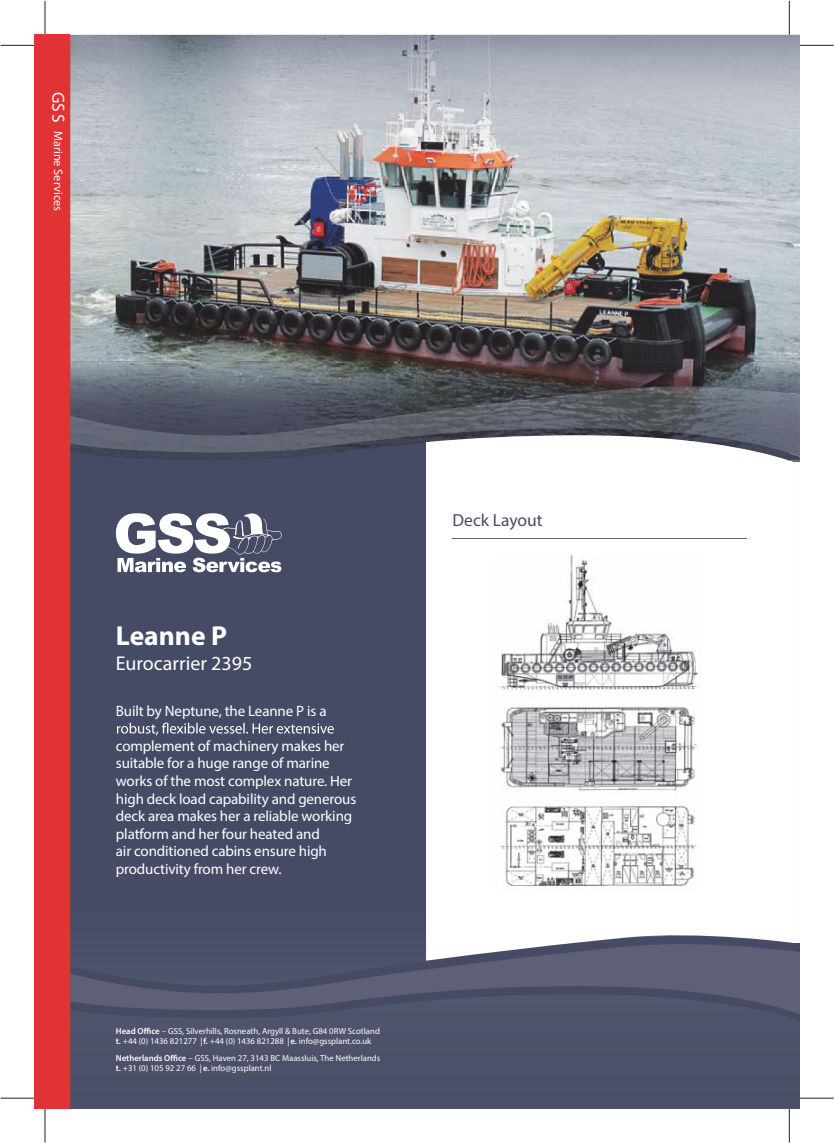
<style>
.page{position:relative;width:834px;height:1143px;background:#fff}
.page>*{position:absolute;margin:0;border:0;box-sizing:border-box;transform-origin:0 0}
.t1{font:700 27.5px "Myriad Pro";color:#fff}
.t2{font:20px "Myriad Pro";color:#fff}
.t3{font:17.5px "Myriad Pro";color:#464b65}
.t4{font:15px/17.5px "Myriad Pro";letter-spacing:-.01em;color:#fff}
.t5{font:12.25px "Myriad Pro";color:#fff}
.t6{font:300 8.75px/10px "Myriad Pro";color:#fff}
.s1{font-weight:900;font-stretch:semi-expanded;font-size:17.5px}
.s2{font-weight:600}
</style>
<div class="page">
<img style="left:70px;top:241px;width:730px;height:120px">
<img style="left:70px;top:35px;width:730px;height:206px">
<img style="left:70px;top:361px;width:730px;height:99px">
<svg style="left:70px;top:944px;width:730px;height:50px;background:#55576f"></svg>
<img style="left:70px;top:609px;width:719px;height:376px">
<div style="left:70px;top:994px;width:730px;height:114px;background:#4c516a"></div>
<img style="left:70px;top:386px;width:730px;height:71px">
<svg style="left:70px;top:436px;width:356px;height:146px;background:#484d65"></svg>
<div style="left:34px;top:35px;width:36px;height:1073px;background:#e23334"></div>
<svg style="left:116px;top:513px;width:166px;height:59px"></svg>
<svg style="left:117px;top:722px;width:217px;height:13px;background:#6f7287"></svg>
<svg style="left:426px;top:435px;width:369px;height:525px"></svg>
<svg style="left:436px;top:556px;width:324px;height:337px"></svg>
<img style="left:494px;top:556px;width:207px;height:337px">
<hr style="left:452px;top:538px;width:295px;height:1px;background:#5f6077">
<div style="left:794px;top:463px;width:6px;height:480px;background:#fefefe"></div>
<hr style="left:1px;top:45px;width:33px;height:1px;background:#231f20">
<hr style="left:800px;top:45px;width:33px;height:1px;background:#231f20">
<hr style="left:1px;top:1097px;width:33px;height:1px;background:#231f20">
<hr style="left:800px;top:1097px;width:33px;height:1px;background:#231f20">
<hr style="left:45px;top:1px;width:1px;height:34px;background:#231f20">
<hr style="left:45px;top:1108px;width:1px;height:34px;background:#231f20">
<hr style="left:789px;top:1px;width:1px;height:34px;background:#231f20">
<hr style="left:789px;top:1108px;width:1px;height:34px;background:#231f20">
<p class="t5" style="left:63px;top:92px;width:121px;rotate:90deg"><span class="s1">GS S</span> Marine Services</p>
<h1 class="t1" style="left:116px;top:619px;width:113px">Leanne P</h1>
<h2 class="t2" style="left:116px;top:655px;width:138px">Eurocarrier 2395</h2>
<p class="t4" style="left:116px;top:703px;width:212px">Built by Neptune, the Leanne P is a</p>
<p class="t4" style="left:116px;top:738px;width:242px">complement of machinery makes her suitable for a huge range of marine works of the most complex nature. Her high deck load capability and generous deck area makes her a reliable working platform and her four heated and<br>air conditioned cabins ensure high productivity from her crew.</p>
<p class="t6" style="left:116px;top:1026px;width:265px"><span class="s2">Head Office</span> – GSS, Silverhills, Rosneath, Argyll &amp; Bute, G84 0RW Scotland <span class="s2">t.</span> +44 (0) 1436 821277 | <span class="s2">f.</span> +44 (0) 1436 821288 | <span class="s2">e.</span> info@gssplant.co.uk</p>
<p class="t6" style="left:116px;top:1054px;width:266px"><span class="s2">Netherlands Office</span> – GSS, Haven 27, 3143 BC Maassluis, The Netherlands <span class="s2">t.</span> +31 (0) 105 92 27 66 | <span class="s2">e.</span> info@gssplant.nl</p>
<p class="t3" style="left:452px;top:514px;width:91px">Deck Layout</p>
</div>
